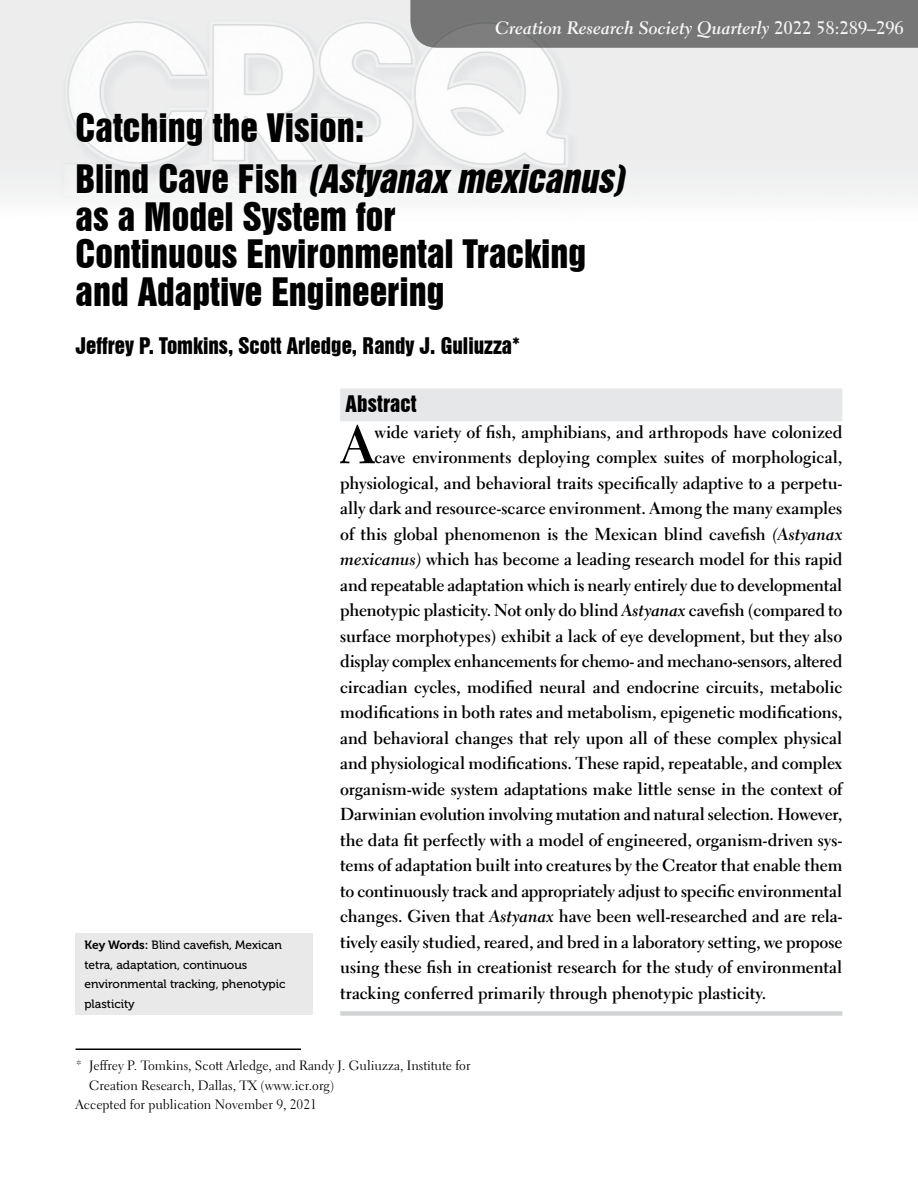
<style>
.page{position:relative;width:918px;height:1188px;background:#fff}
.page>*{position:absolute;margin:0;border:0;box-sizing:border-box;transform-origin:0 0}
.t1{font:700 53.55px "Electra LH";color:#000}
.t2{font:36px/37.5px "Swiss 921 BT Regular A";color:#000}
.t3{font:21px "Swiss 921 BT Regular A";color:#000}
.t4{font:18px "Electra LH Bold Cursive";color:#fff}
.t5{font:700 17.25px "Electra LH";letter-spacing:-.005em;color:#000}
.t6{font:13.5px "Electra LH";color:#000}
.t7{font:12px/19.5px "Museo 500";color:#000}
.s1{font-family:"Electra LH";font-weight:700}
.s2{font-style:italic}
.s3{font-family:"Electra LH Bold Cursive";font-weight:400}
.s4{font-family:"Museo 700"}
</style>
<div class="page">
<img style="left:0;top:0;width:918px;height:199px">
<div style="left:340px;top:388px;width:502px;height:33px;background:#e6e7e8"></div>
<div style="left:340px;top:1011px;width:502px;height:5px;background:#d1d3d4"></div>
<div style="left:410px;top:0;width:508px;height:48px;background:#767677"></div>
<hr style="left:76px;top:1048px;width:225px;height:2px;background:#000">
<div style="left:76px;top:933px;width:237px;height:81px;background:#e9e9ea"></div>
<p class="t4" style="left:495px;top:17px;width:410px">Creation Research Society Quarterly <span class="s1">2022 58:289–296</span></p>
<h2 class="t2" style="left:76px;top:102px;width:559px;line-height:51px">Catching the Vision:<br>B l i n d C a v e F i s h <span class="s2">(Astyanax mexicanus)</span></h2>
<h2 class="t2" style="left:76px;top:197px;width:512px">as a Model System for<br>Continuous Environmental Tracking and Adaptive Engineering</h2>
<p class="t3" style="left:76px;top:332px;width:446px">Jeffrey P. Tomkins, Scott Arledge, Randy J. Guliuzza*</p>
<p class="t3" style="left:346px;top:390px;width:73px">Abstract</p>
<h1 class="t1" style="left:341px;top:411px;width:35px">A</h1>
<p class="t5" style="left:374px;top:421px;width:469px">wide variety of fish, amphibians, and arthropods have colonized</p>
<p class="t5" style="left:374px;top:447px;width:469px">cave environments deploying complex suites of morphological,</p>
<p class="t5" style="left:340px;top:472px;width:504px">physiological, and behavioral traits specifically adaptive to a perpetu-</p>
<p class="t5" style="left:340px;top:497px;width:504px">ally dark and resource-scarce environment. Among the many examples</p>
<p class="t5" style="left:340px;top:523px;width:504px">of this global phenomenon is the Mexican blind cavefish <span class="s3">(Astyanax</span></p>
<p class="t5" style="left:340px;top:548px;width:504px"><span class="s3">mexicanus)</span> which has become a leading research model for this rapid</p>
<p class="t5" style="left:340px;top:574px;width:504px">and repeatable adaptation which is nearly entirely due to developmental</p>
<p class="t5" style="left:340px;top:599px;width:504px">phenotypic plasticity. Not only do blind <span class="s3">Astyanax</span> cavefish (compared to</p>
<p class="t5" style="left:340px;top:625px;width:504px">surface morphotypes) exhibit a lack of eye development, but they also</p>
<p class="t5" style="left:340px;top:650px;width:504px">display complex enhancements for chemo- and mechano-sensors, altered</p>
<p class="t5" style="left:340px;top:676px;width:504px">circadian cycles, modified neural and endocrine circuits, metabolic</p>
<p class="t5" style="left:340px;top:701px;width:504px">modifications in both rates and metabolism, epigenetic modifications,</p>
<p class="t5" style="left:340px;top:727px;width:504px">and behavioral changes that rely upon all of these complex physical</p>
<p class="t5" style="left:340px;top:752px;width:504px">and physiological modifications. These rapid, repeatable, and complex</p>
<p class="t5" style="left:340px;top:778px;width:504px">organism-wide system adaptations make little sense in the context of</p>
<p class="t5" style="left:340px;top:803px;width:504px">Darwinian evolution involving mutation and natural selection. However,</p>
<p class="t5" style="left:340px;top:829px;width:504px">the data fit perfectly with a model of engineered, organism-driven sys-</p>
<p class="t5" style="left:340px;top:854px;width:504px">tems of adaptation built into creatures by the Creator that enable them</p>
<p class="t5" style="left:340px;top:880px;width:504px">to continuously track and appropriately adjust to specific environmental</p>
<p class="t5" style="left:340px;top:905px;width:504px">changes. Given that <span class="s3">Astyanax</span> have been well-researched and are rela-</p>
<p class="t5" style="left:340px;top:931px;width:504px">tively easily studied, reared, and bred in a laboratory setting, we propose</p>
<p class="t5" style="left:340px;top:956px;width:504px">using these fish in creationist research for the study of environmental</p>
<p class="t5" style="left:340px;top:982px;width:428px">tracking conferred primarily through phenotypic plasticity.</p>
<p class="t7" style="left:85px;top:935px;width:203px"><span class="s4">Key Words:</span> Blind cavefish, Mexican tetra, adaptation, continuous environmental tracking, phenotypic plasticity</p>
<p class="t6" style="left:76px;top:1057px;width:396px">* Jeffrey P. Tomkins, Scott Arledge, and Randy J. Guliuzza, Institute for</p>
<p class="t6" style="left:89px;top:1077px;width:247px">Creation Research, Dallas, TX (www.icr.org)</p>
<p class="t6" style="left:76px;top:1096px;width:243px">Accepted for publication November 9, 2021</p>
</div>
